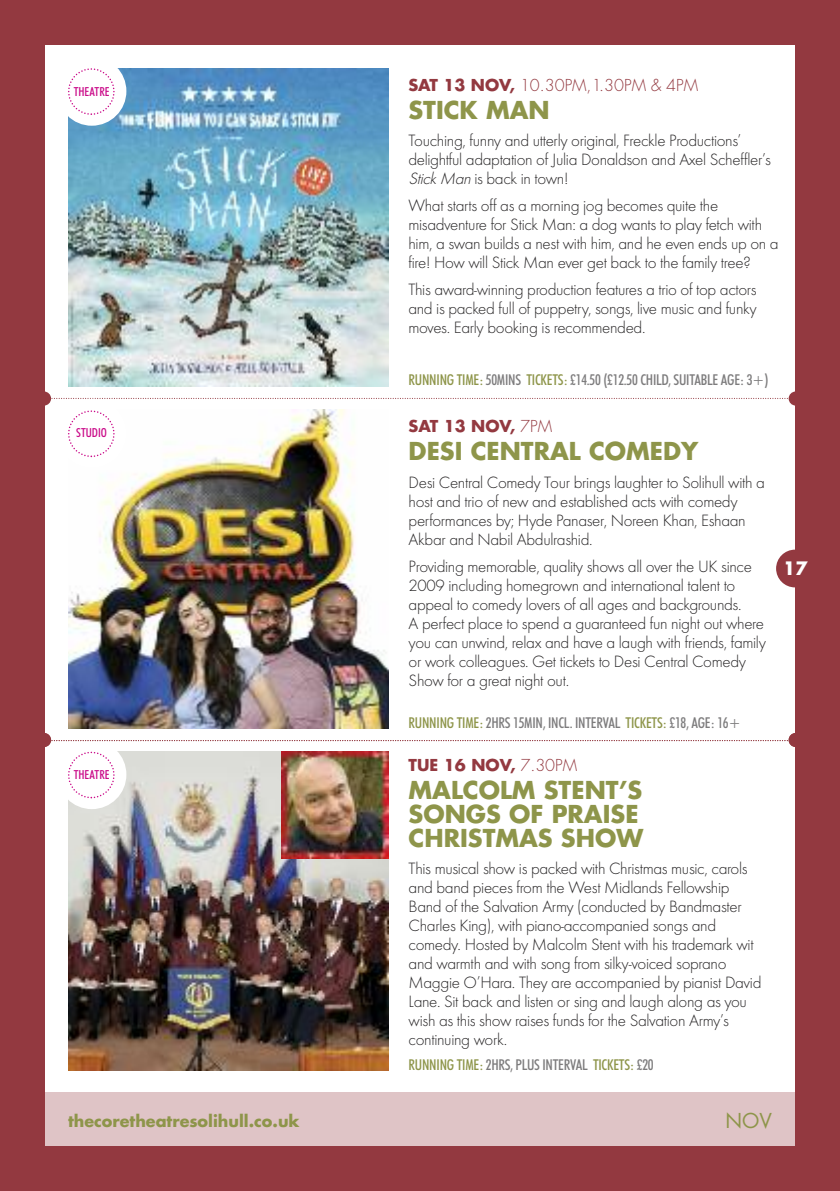
<style>
.page{position:relative;width:840px;height:1191px;background:#fff}
.page>*{position:absolute;margin:0;border:0;box-sizing:border-box;transform-origin:0 0}
.t1{font:700 24px/24px "Futura";color:#8e954a}
.t2{font:20px "Futura";color:#8e954a}
.t3{font:700 18px "Futura";color:#fff}
.t4{font:300 17px/19px "Futura T";letter-spacing:-.02em;color:#272526}
.t5{font:700 16px "Futura";color:#8e954a}
.t6{font:700 16px "Futura";color:#933940}
.t7{font:300 16px "Futura";color:#933940}
.t8{font:500 condensed 15px "Futura BT";letter-spacing:-.015em;color:#7d7c7d}
.t9{font:500 condensed 15px "Futura BT";letter-spacing:-.015em;color:#8e954a}
.t10{font:500 condensed 12.4px "Futura BT";color:#ca0b89}
.s1{font-weight:700}
.s2{font-style:italic}
.s3{color:#8e954a}
.s4{font-weight:300}
.s5{color:#7d7c7d}
</style>
<div class="page">
<div style="left:0;top:0;width:839px;height:1191px;background:#933940"></div>
<div style="left:45px;top:45px;width:749px;height:1056px;background:#fff"></div>
<img style="left:68px;top:751px;width:320px;height:319px">
<div style="left:45px;top:1092px;width:749px;height:53px;background:#dfc4c6"></div>
<div style="left:57px;top:740px;width:69px;height:69px;background:#fff;border-radius:50%"></div>
<svg style="left:68px;top:751px;width:47px;height:48px"></svg>
<div style="left:775px;top:549px;width:38px;height:38px;background:#933940;border-radius:50%"></div>
<img style="left:68px;top:410px;width:320px;height:318px">
<img style="left:68px;top:68px;width:320px;height:319px">
<svg style="left:51px;top:398px;width:737px;height:1px"></svg>
<div style="left:57px;top:57px;width:69px;height:69px;background:#fff;border-radius:50%"></div>
<svg style="left:68px;top:68px;width:47px;height:47px"></svg>
<div style="left:57px;top:399px;width:69px;height:69px;background:#fff;border-radius:50%"></div>
<svg style="left:68px;top:410px;width:47px;height:48px"></svg>
<div style="left:788px;top:391px;width:14px;height:14px;background:#933940;border-radius:50%"></div>
<div style="left:788px;top:733px;width:14px;height:14px;background:#933940;border-radius:50%"></div>
<svg style="left:51px;top:740px;width:738px;height:1px"></svg>
<div style="left:37px;top:391px;width:14px;height:14px;background:#933940;border-radius:50%"></div>
<div style="left:37px;top:733px;width:14px;height:14px;background:#933940;border-radius:50%"></div>
<img style="left:281px;top:751px;width:107px;height:107px">
<p class="t10" style="left:74px;top:86px;width:37px">THEATRE</p>
<p class="t10" style="left:76px;top:428px;width:32px">STUDIO</p>
<p class="t10" style="left:74px;top:769px;width:37px">THEATRE</p>
<p class="t7" style="left:408px;top:78px;width:291px"><span class="s1">SAT 13 NOV,</span> 10.30PM,1.30PM &amp; 4PM</p>
<h1 class="t1" style="left:408px;top:100px;width:143px">STICK MAN</h1>
<p class="t4" style="left:408px;top:131px;width:364px">Touching, funny and utterly original, Freckle Productions’ delightful adaptation of Julia Donaldson and Axel Scheffler’s<br><span class="s2">Stick Man</span>is back in town!</p>
<p class="t4" style="left:408px;top:196px;width:371px">What starts off as a morning jog becomes quite the misadventure for Stick Man: a dog wants to play fetch with him, a swan builds a nest with him, and he even ends up on a fire! How will Stick Man ever get back to the family tree?</p>
<p class="t4" style="left:408px;top:280px;width:350px;text-align:justify">This award-winning production features a trio of top actors and is packed full of puppetry, songs, live music and funky moves. Early booking is recommended.</p>
<p class="t8" style="left:408px;top:374px;width:361px"><span class="s3">RUNNING TIME:</span> 50MINS <span class="s3">TICKETS:</span> £14.50 (£12.50 CHILD, SUITABLE AGE: 3+)</p>
<p class="t6" style="left:408px;top:419px;width:145px">SAT 13 NOV, <span class="s4">7PM</span></p>
<h1 class="t1" style="left:408px;top:441px;width:291px">DESI CENTRAL COMEDY</h1>
<p class="t4" style="left:408px;top:472px;width:357px">Desi Central Comedy Tour brings laughter to Solihull with a host and trio of new and established acts with comedy performances by; Hyde Panaser, Noreen Khan, Eshaan Akbar and Nabil Abdulrashid.</p>
<p class="t4" style="left:408px;top:556px;width:358px">Providing memorable, quality shows all over the UK since 2009 including homegrown and international talent to appeal to comedy lovers of all ages and backgrounds.<br>A perfect place to spend a guaranteed fun night out where you can unwind, relax and have a laugh with friends, family or work colleagues. Get tickets to Desi Central Comedy Show for a great night out.</p>
<p class="t3" style="left:782px;top:560px;width:26px">17</p>
<p class="t8" style="left:408px;top:717px;width:333px"><span class="s3">RUNNING TIME:</span> 2HRS 15MIN, INCL. INTERVAL <span class="s3">TICKETS:</span> £18, AGE: 16+</p>
<p class="t6" style="left:408px;top:757px;width:170px">TUE 16 NOV, <span class="s4">7.30PM</span></p>
<h1 class="t1" style="left:408px;top:779px;width:236px">MALCOLM STENT’S<br>SONGS OF PRAISE<br>CHRISTMAS SHOW</h1>
<p class="t4" style="left:408px;top:858px;width:354px">This musical show is packed with Christmas music, carols and band pieces from the West Midlands Fellowship Band of the Salvation Army (conducted by Bandmaster Charles King), with piano-accompanied songs and comedy. Hosted by Malcolm Stent with his trademark wit and warmth and with song from silky-voiced soprano Maggie O’Hara. They are accompanied by pianist David Lane. Sit back and listen or sing and laugh along as you wish as this show raises funds for the Salvation Army’s continuing work.</p>
<p class="t9" style="left:408px;top:1059px;width:246px">RUNNING TIME: <span class="s5">2HRS, PLUS INTERVAL</span> TICKETS: <span class="s5">£20</span></p>
<p class="t5" style="left:68px;top:1113px;width:233px">thecoretheatresolihull.co.uk</p>
<p class="t2" style="left:725px;top:1111px;width:48px">NOV</p>
</div>
